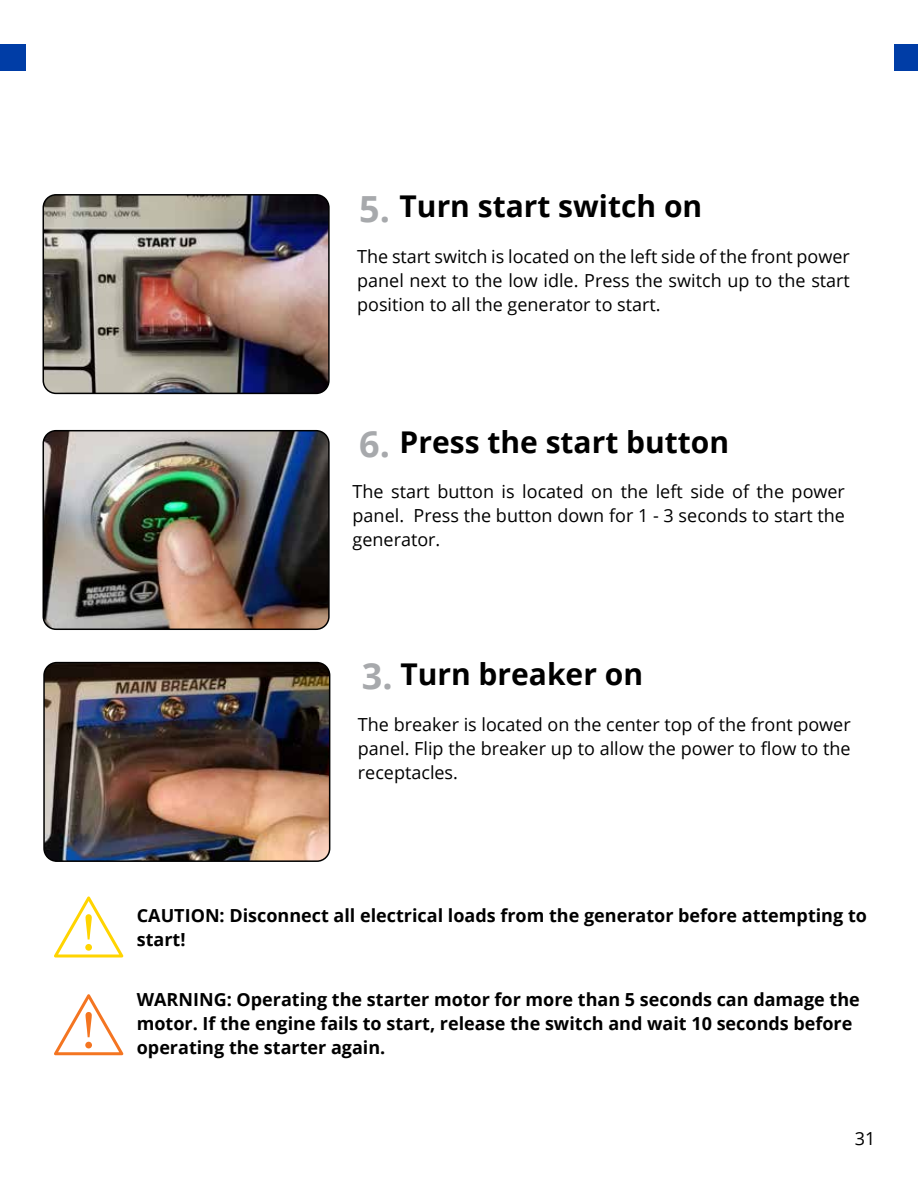
<style>
.page{position:relative;width:918px;height:1188px;background:#fff}
.page>*{position:absolute;margin:0;border:0;box-sizing:border-box;transform-origin:0 0}
.t1{font:700 36px "Open Sans";color:#a7a9ac}
.t2{font:700 30px "Open Sans";color:#000}
.t3{font:18px/24px "Open Sans";color:#000;text-align:justify}
.t4{font:700 18px/24px "Open Sans";color:#000}
</style>
<div class="page">
<img style="left:43px;top:195px;width:284px;height:198px">
<div style="left:43px;top:194px;width:287px;height:200px;border:2px solid #000;border-radius:13px"></div>
<img style="left:43px;top:431px;width:284px;height:198px">
<div style="left:43px;top:430px;width:287px;height:200px;border:2px solid #000;border-radius:13px"></div>
<div style="left:0;top:44px;width:26px;height:27px;background:#003da6"></div>
<div style="left:895px;top:44px;width:23px;height:27px;background:#003da6"></div>
<img style="left:46px;top:663px;width:284px;height:198px">
<div style="left:43px;top:662px;width:287px;height:200px;border:2px solid #000;border-radius:13px"></div>
<svg style="left:54px;top:896px;width:69px;height:62px"></svg>
<svg style="left:54px;top:994px;width:69px;height:61px"></svg>
<h2 class="t2" style="left:400px;top:185px;width:304px">Turn start switch on</h2>
<p class="t3" style="left:357px;top:244px;width:494px">The start switch is located on the left side of the front power panel next to the low idle. Press the switch up to the start position to all the generator to start.</p>
<h1 class="t1" style="left:359px;top:183px;width:32px">5.</h1>
<h2 class="t2" style="left:400px;top:421px;width:331px">Press the start button</h2>
<p class="t3" style="left:353px;top:479px;width:494px">The start button is located on the left side of the power panel. Press the button down for 1 - 3 seconds to start the generator.</p>
<h1 class="t1" style="left:359px;top:419px;width:32px">6.</h1>
<h2 class="t2" style="left:400px;top:653px;width:244px">Turn breaker on</h2>
<p class="t3" style="left:358px;top:712px;width:494px">The breaker is located on the center top of the front power panel. Flip the breaker up to allow the power to flow to the receptacles.</p>
<h1 class="t1" style="left:362px;top:651px;width:32px">3.</h1>
<p class="t4" style="left:137px;top:903px;width:732px">CAUTION: Disconnect all electrical loads from the generator before attempting to start!</p>
<p class="t4" style="left:137px;top:987px;width:725px">WARNING: Operating the starter motor for more than 5 seconds can damage the motor. If the engine fails to start, release the switch and wait 10 seconds before operating the starter again.</p>
<p class="t3" style="left:855px;top:1126px;width:22px">31</p>
</div>
